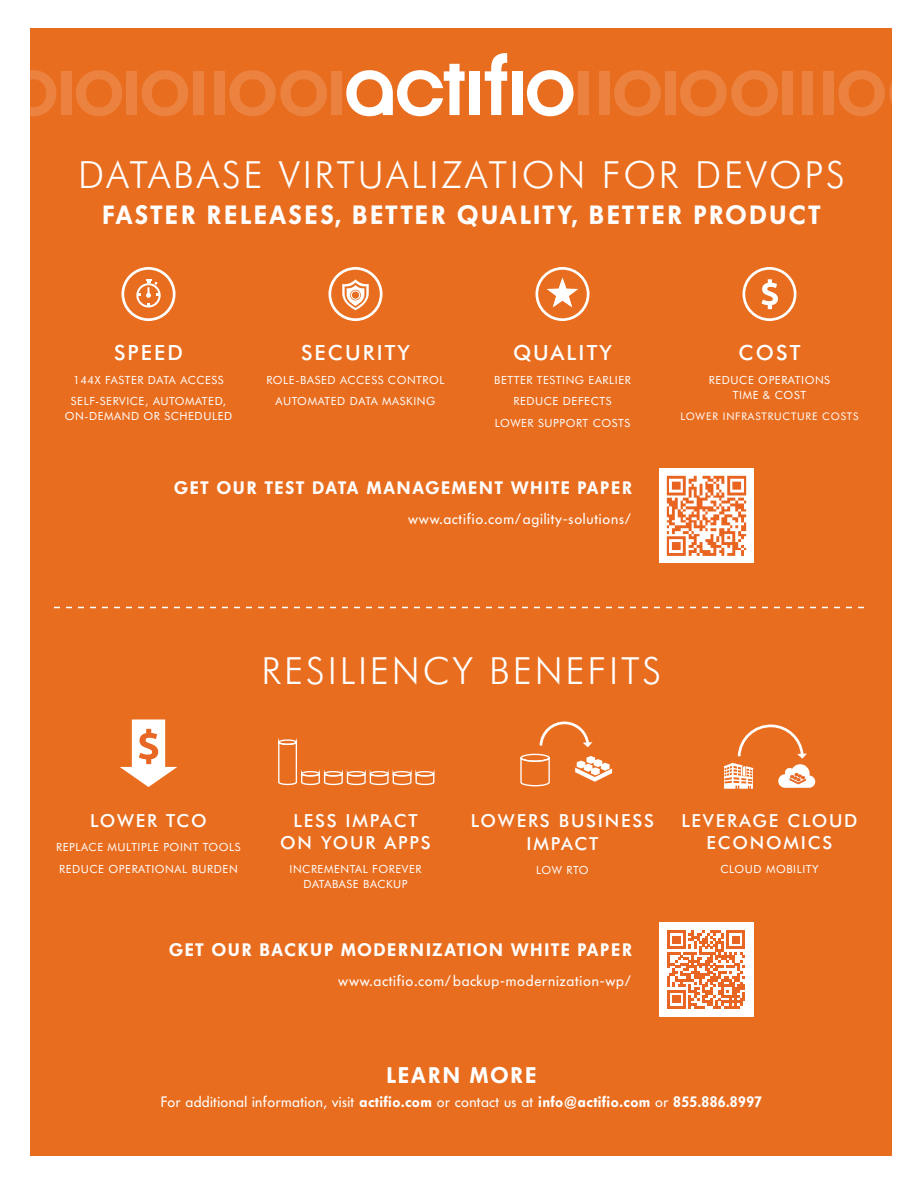
<style>
.page{position:relative;width:918px;height:1188px;background:#fff}
.page>*{position:absolute;margin:0;border:0;box-sizing:border-box;transform-origin:0 0}
.t1{font:300 37.5px "Futura BT";letter-spacing:.075em;color:#fff}
.t2{font:800 26.25px "Futura BQ";letter-spacing:.075em;color:#fff}
.t3{font:800 22.5px "Futura BQ";letter-spacing:.075em;color:#fff}
.t4{font:500 21px "Futura BT";letter-spacing:.1em;color:#fff}
.t5{font:500 18px/21.6px "Futura BT";letter-spacing:.1em;color:#fff;text-align:center}
.t6{font:800 18px "Futura BQ";letter-spacing:.075em;color:#fff}
.t7{font:15px "Futura BQ";letter-spacing:.025em;color:#fff}
.t8{font:15px "Futura BQ";letter-spacing:.05em;color:#fff}
.t9{font:11.25px/21.6px "Futura BT";letter-spacing:.05em;color:#fff;text-align:center}
.t10{font:10.5px "Futura BT";letter-spacing:.08em;color:#fff}
.s1{font-weight:800}
</style>
<div class="page">
<div style="left:31px;top:28px;width:861px;height:1128px;background:#e86d1f"></div>
<div style="left:470px;top:71px;width:10px;height:44px;background:#fff"></div>
<div style="left:512px;top:71px;width:10px;height:44px;background:#fff"></div>
<svg style="left:527px;top:70px;width:47px;height:46px"></svg>
<svg style="left:346px;top:64px;width:119px;height:52px"></svg>
<svg style="left:485px;top:53px;width:22px;height:62px"></svg>
<div style="left:332px;top:71px;width:10px;height:44px;background:#eb8240"></div>
<div style="left:600px;top:71px;width:10px;height:44px;background:#eb8240"></div>
<div style="left:579px;top:71px;width:10px;height:44px;background:#eb8240"></div>
<div style="left:214px;top:71px;width:11px;height:44px;background:#eb8240"></div>
<div style="left:194px;top:71px;width:10px;height:44px;background:#eb8240"></div>
<div style="left:127px;top:71px;width:10px;height:44px;background:#eb8240"></div>
<svg style="left:142px;top:70px;width:46px;height:46px"></svg>
<div style="left:61px;top:71px;width:10px;height:44px;background:#eb8240"></div>
<svg style="left:76px;top:70px;width:46px;height:46px"></svg>
<div style="left:665px;top:71px;width:10px;height:44px;background:#eb8240"></div>
<svg style="left:614px;top:70px;width:47px;height:46px"></svg>
<svg style="left:229px;top:70px;width:98px;height:46px"></svg>
<svg style="left:30px;top:70px;width:26px;height:46px"></svg>
<div style="left:824px;top:71px;width:10px;height:44px;background:#eb8240"></div>
<div style="left:803px;top:71px;width:10px;height:44px;background:#eb8240"></div>
<svg style="left:838px;top:70px;width:54px;height:46px"></svg>
<div style="left:782px;top:71px;width:11px;height:44px;background:#eb8240"></div>
<svg style="left:680px;top:70px;width:98px;height:46px"></svg>
<div style="left:659px;top:468px;width:94px;height:95px;background:#fff"></div>
<img style="left:666px;top:475px;width:81px;height:81px">
<svg style="left:120px;top:720px;width:57px;height:67px"></svg>
<div style="left:278px;top:739px;width:19px;height:6px;border:1px solid #fff;border-radius:50%"></div>
<svg style="left:278px;top:741px;width:157px;height:45px"></svg>
<div style="left:416px;top:771px;width:18px;height:6px;border:1px solid #fff;border-radius:50%"></div>
<svg style="left:575px;top:756px;width:37px;height:26px"></svg>
<svg style="left:539px;top:721px;width:54px;height:27px"></svg>
<svg style="left:520px;top:756px;width:30px;height:31px"></svg>
<div style="left:520px;top:754px;width:30px;height:8px;border:1px solid #fff;border-radius:50%"></div>
<svg style="left:724px;top:724px;width:91px;height:65px"></svg>
<div style="left:659px;top:922px;width:94px;height:95px;background:#fff"></div>
<svg style="left:667px;top:930px;width:78px;height:79px"></svg>
<svg style="left:54px;top:607px;width:810px;height:1px"></svg>
<svg style="left:328px;top:267px;width:54px;height:54px"></svg>
<svg style="left:536px;top:267px;width:54px;height:54px"></svg>
<svg style="left:742px;top:267px;width:54px;height:54px"></svg>
<svg style="left:122px;top:267px;width:54px;height:54px"></svg>
<h1 class="t1" style="left:78px;top:152px;width:768px">DATABASE VIRTUALIZATION FOR DEVOPS</h1>
<h2 class="t2" style="left:102px;top:200px;width:720px">FASTER RELEASES, BETTER QUALITY, BETTER PRODUCT</h2>
<h3 class="t4" style="left:114px;top:340px;width:70px">SPEED</h3>
<p class="t9" style="left:71px;top:369px;width:157px;text-align:left">144X FASTER DATA ACCESS<br>SELF-SERVICE, AUTOMATED,</p>
<p class="t9" style="left:65px;top:405px;width:169px">ON-DEMAND OR SCHEDULED</p>
<h3 class="t4" style="left:301px;top:340px;width:110px">SECURITY</h3>
<p class="t9" style="left:266px;top:369px;width:180px">ROLE-BASED ACCESS CONTROL<br>AUTOMATED DATA MASKING</p>
<h3 class="t4" style="left:513px;top:340px;width:100px">QUALITY</h3>
<p class="t9" style="left:494px;top:369px;width:138px">BETTER TESTING EARLIER<br>REDUCE DEFECTS<br>LOWER SUPPORT COSTS</p>
<h3 class="t6" style="left:174px;top:477px;width:460px">GET OUR TEST DATA MANAGEMENT WHITE PAPER</h3>
<h3 class="t8" style="left:408px;top:510px;width:226px">www.actifio.com/agility-solutions/</h3>
<h3 class="t4" style="left:739px;top:340px;width:63px">COST</h3>
<p class="t9" style="left:709px;top:372px;width:123px;line-height:15px">REDUCE OPERATIONS<br>TIME &amp; COST</p>
<p class="t10" style="left:680px;top:410px;width:180px">LOWER INFRASTRUCTURE COSTS</p>
<h1 class="t1" style="left:262px;top:648px;width:401px">RESILIENCY BENEFITS</h1>
<h3 class="t5" style="left:90px;top:810px;width:118px">LOWER TCO</h3>
<p class="t9" style="left:56px;top:836px;width:186px;text-align:left">REPLACE MULTIPLE POINT TOOLS<br>REDUCE OPERATIONAL BURDEN</p>
<h3 class="t5" style="left:280px;top:810px;width:152px">LESS IMPACT<br>ON YOUR APPS</h3>
<p class="t9" style="left:290px;top:861px;width:133px;line-height:15px">INCREMENTAL FOREVER<br>DATABASE BACKUP</p>
<h3 class="t5" style="left:471px;top:809px;width:185px;line-height:23.4px">LOWERS BUSINESS<br>IMPACT</h3>
<p class="t9" style="left:536px;top:859px;width:54px">LOW RTO</p>
<h3 class="t6" style="left:169px;top:939px;width:465px">GET OUR BACKUP MODERNIZATION WHITE PAPER</h3>
<h3 class="t8" style="left:338px;top:972px;width:295px">www.actifio.com/backup-modernization-wp/</h3>
<h3 class="t5" style="left:681px;top:810px;width:178px">LEVERAGE CLOUD<br>ECONOMICS</h3>
<p class="t9" style="left:720px;top:858px;width:100px">CLOUD MOBILITY</p>
<h3 class="t3" style="left:386px;top:1062px;width:152px">LEARN MORE</h3>
<h3 class="t7" style="left:161px;top:1093px;width:603px">For additional information, visit <span class="s1">actifio.com</span> or contact us at <span class="s1">info@actifio.com</span> or <span class="s1">855.886.8997</span></h3>
</div>
